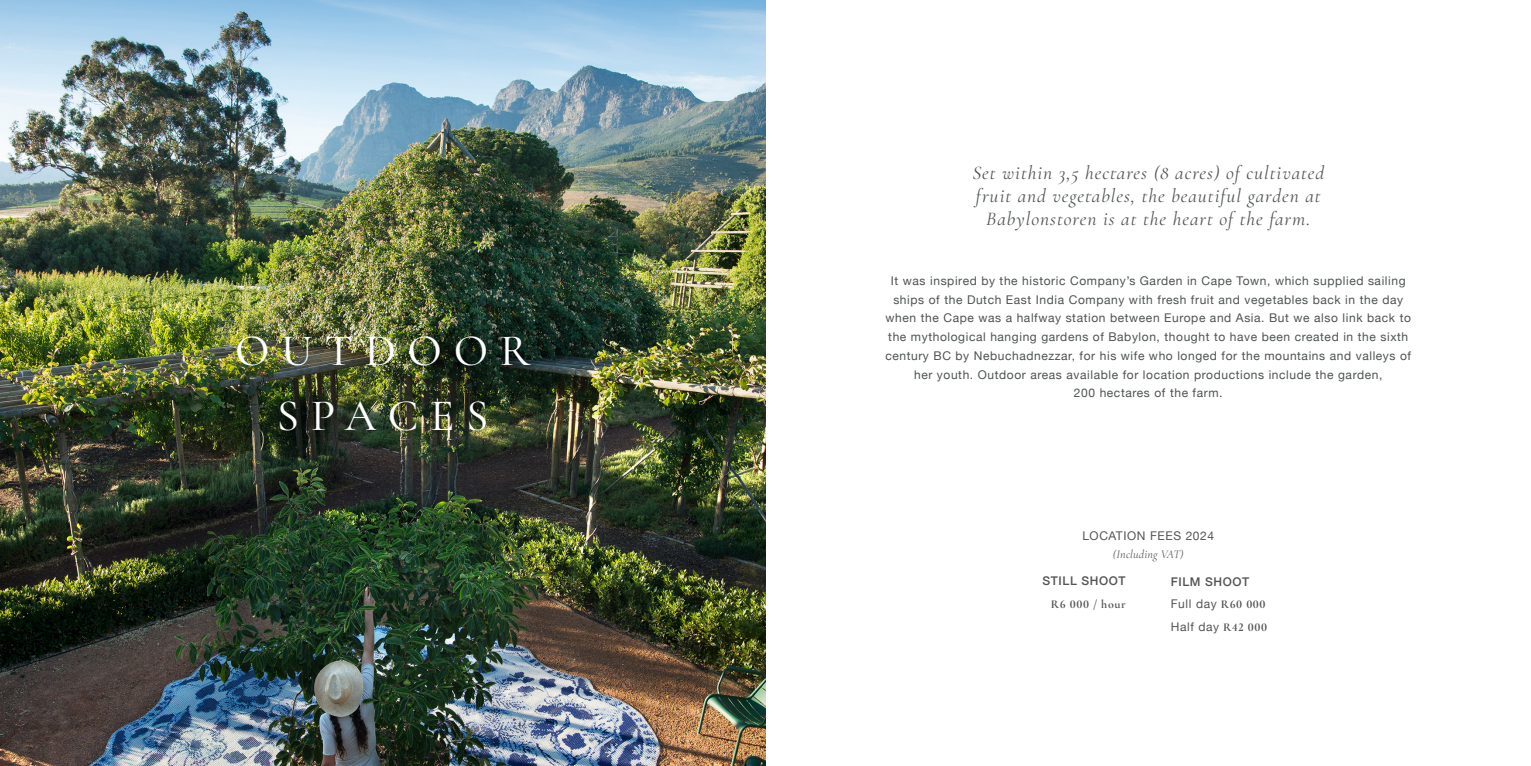
<style>
.page{position:relative;width:1531px;height:766px;background:#fff}
.page>*{position:absolute;margin:0;border:0;box-sizing:border-box;transform-origin:0 0}
.t1{font:500 45px/64.8px "Cormorant Garamond";letter-spacing:.26em;color:#fff;text-align:center}
.t2{font:italic 19.5px/23.2px "Cormorant Garamond";letter-spacing:.05em;color:#4e5252;text-align:center}
.t3{font:12px/18.8px "Helvetica Neue";letter-spacing:.05em;color:#4e5252;text-align:center}
.t4{font:12px/22.5px "Helvetica Neue";letter-spacing:.05em;color:#545553}
.t5{font:italic 12px "Cormorant Garamond";letter-spacing:.01em;color:#545553}
.t6{font:500 12px "Helvetica Neue";letter-spacing:.05em;color:#545553}
.t7{font:700 12px "Cormorant Garamond";letter-spacing:.05em;color:#545553}
.s1{font-weight:500}
.s2{font-family:"Cormorant Garamond";font-weight:700}
</style>
<div class="page">
<img style="left:0;top:0;width:765px;height:765px">
<h1 class="t1" style="left:235px;top:318px;width:297px">OUTDOOR<br>SPACES</h1>
<h2 class="t2" style="left:972px;top:161px;width:353px">Set within 3,5 hectares (8 acres) of cultivated fruit and vegetables, the beautiful garden at<br>Babylonstoren is at the heart of the farm.</h2>
<p class="t3" style="left:885px;top:272px;width:527px">It was inspired by the historic Company’s Garden in Cape Town, which supplied sailing ships of the Dutch East India Company with fresh fruit and vegetables back in the day when the Cape was a halfway station between Europe and Asia. But we also link back to the mythological hanging gardens of Babylon, thought to have been created in the sixth century BC by Nebuchadnezzar, for his wife who longed for the mountains and valleys of her youth. Outdoor areas available for location productions include the garden,<br>200 hectares of the farm.</p>
<p class="t4" style="left:1082px;top:525px;width:133px">LOCATION FEES 2024</p>
<p class="t5" style="left:1113px;top:547px;width:72px">(Including VAT)</p>
<p class="t6" style="left:1042px;top:571px;width:85px">STILL SHOOT</p>
<p class="t7" style="left:1051px;top:596px;width:76px">R6 000 / hour</p>
<p class="t4" style="left:1171px;top:571px;width:98px"><span class="s1">FILM SHOOT<br></span>Full day <span class="s2">R60 000<br></span>Half day <span class="s2">R42 000</span></p>
</div>
